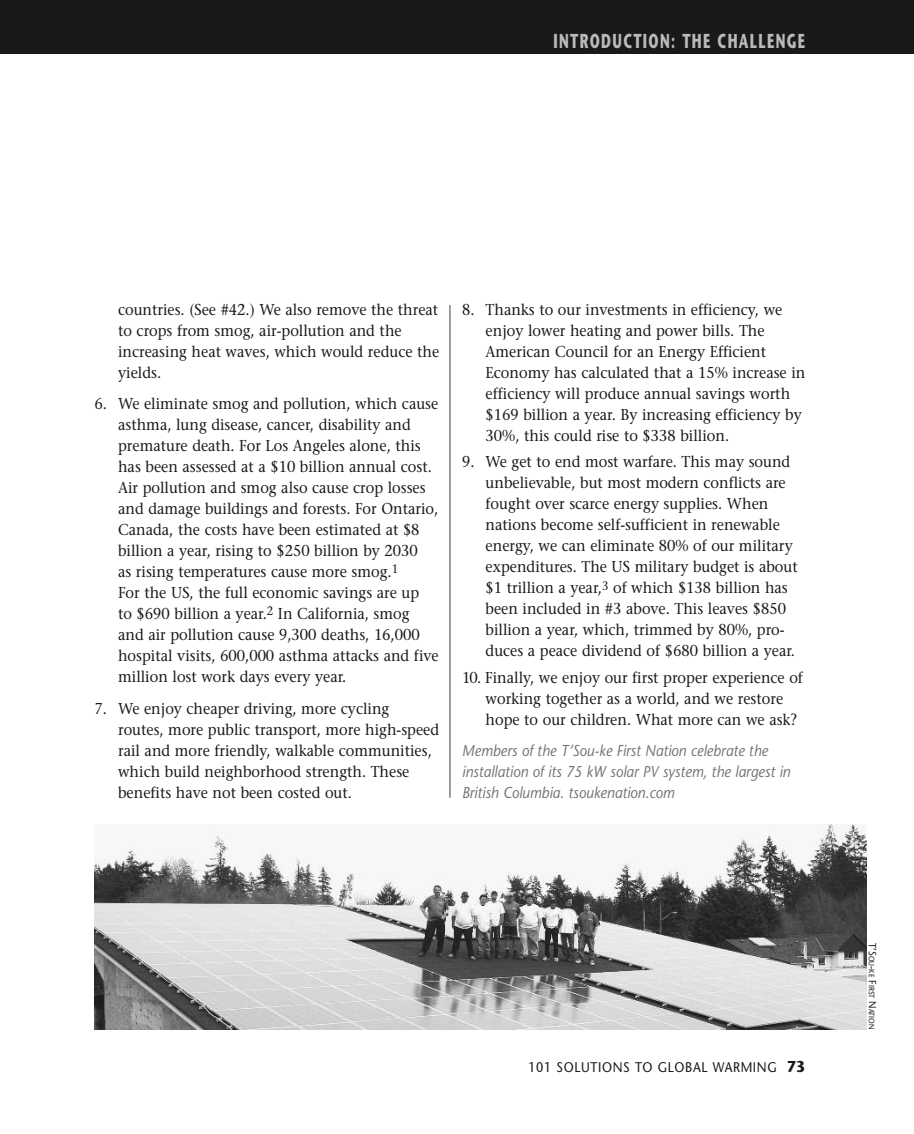
<style>
.page{position:relative;width:914px;height:1134px;background:#fff}
.page>*{position:absolute;margin:0;border:0;box-sizing:border-box;transform-origin:0 0}
.t1{font:700 20.12px "Stone Sans";letter-spacing:.1em;color:#bababa;scale:.65 1}
.t2{font:15.75px/21px "Stone Serif";color:#191919;scale:.92 1}
.t3{font:italic 15.75px/21px "Stone Sans";color:#757575;scale:.9 1}
.t4{font:14px "Stone Sans";letter-spacing:.05em;color:#191919;scale:.9 1}
.t5{font:7.88px "Stone Sans";color:#191919;scale:.9 1}
.s1{font-weight:700;font-size:15.75px}
.s2{font-size:10.5px}
</style>
<div class="page">
<div style="left:0;top:0;width:914px;height:54px;background:#191919"></div>
<hr style="left:449px;top:305px;width:1px;height:493px;background:#757575">
<img style="left:94px;top:824px;width:772px;height:205px">
<p class="t1" style="left:553px;top:33px;width:388px">INTRODUCTION: THE CHALLENGE</p>
<p class="t2" style="left:118px;top:301px;width:350px">countries. (See #42.) We also remove the threat to crops from smog, air-pollution and the increasing heat waves, which would reduce the yields.</p>
<p class="t2" style="left:118px;top:395px;width:350px;text-indent:-24px">6. We eliminate smog and pollution, which cause asthma, lung disease, cancer, disability and premature death. For Los Angeles alone, this has been assessed at a $10 billion annual cost.<br>Air pollution and smog also cause crop losses and damage buildings and forests. For Ontario, Canada, the costs have been estimated at $8 billion a year, rising to $250 billion by 2030<br>as rising temperatures cause more smog.<sup>1<br></sup>For the US, the full economic savings are up<br>to $690 billion a year.<sup>2</sup> In California, smog and air pollution cause 9,300 deaths, 16,000 hospital visits, 600,000 asthma attacks and five million lost work days every year.</p>
<p class="t2" style="left:118px;top:700px;width:350px;text-indent:-24px">7. We enjoy cheaper driving, more cycling<br>routes, more public transport, more high-speed rail and more friendly, walkable communities, which build neighborhood strength. These benefits have not been costed out.</p>
<p class="t2" style="left:485px;top:301px;width:349px;text-indent:-24px">8. Thanks to our investments in efficiency, we enjoy lower heating and power bills. The American Council for an Energy Efficient Economy has calculated that a 15% increase in efficiency will produce annual savings worth $169 billion a year. By increasing efficiency by 30%, this could rise to $338 billion.</p>
<p class="t2" style="left:485px;top:453px;width:341px;text-indent:-24px">9. We get to end most warfare. This may sound unbelievable, but most modern conflicts are fought over scarce energy supplies. When nations become self-sufficient in renewable energy, we can eliminate 80% of our military expenditures. The US military budget is about $1 trillion a year,<sup>3</sup> of which $138 billion has been included in #3 above. This leaves $850 billion a year, which, trimmed by 80%, pro&shy;duces a peace dividend of $680 billion a year.</p>
<p class="t2" style="left:485px;top:668px;width:346px;text-indent:-24px">10. Finally, we enjoy our first proper experience of working together as a world, and we restore hope to our children. What more can we ask?</p>
<p class="t3" style="left:462px;top:742px;width:366px">Members of the T’Sou-ke First Nation celebrate the installation of its 75 kW solar PV system, the largest in<br>British Columbia. tsoukenation.com</p>
<p class="t4" style="left:528px;top:1061px;width:309px">101 SOLUTIONS TO GLOBAL WARMING <span class="s1">73</span></p>
<p class="t5" style="left:874px;top:943px;width:98px;rotate:90deg"><span class="s2">T’S</span>OU<span class="s2">-</span>KE <span class="s2">F</span>IRST <span class="s2">N</span>ATION</p>
</div>
